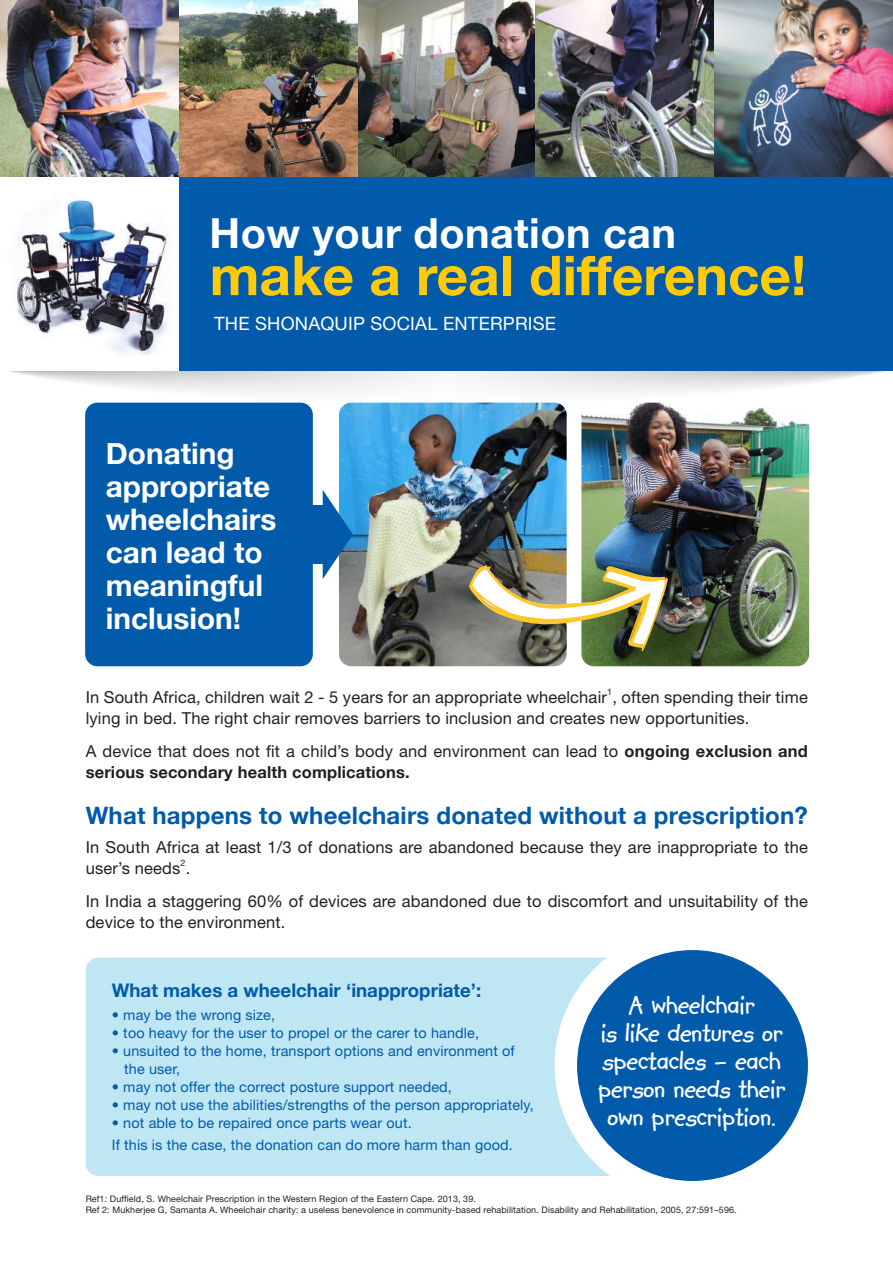
<style>
.page{position:relative;width:893px;height:1263px;background:#fff}
.page>*{position:absolute;margin:0;border:0;box-sizing:border-box;transform-origin:0 0}
.t1{font:700 54.9px "Helvetica Neue";color:#feca0a}
.t2{font:700 41.4px "Helvetica Neue";letter-spacing:.01em;color:#fff}
.t3{font:700 29.7px/33px "Helvetica Neue";color:#fff}
.t4{font:700 28.2px/28.2px "Kidprint";letter-spacing:-.01em;color:#fff;text-align:center}
.t5{font:700 24px "Helvetica Neue";letter-spacing:.01em;color:#015aaa}
.t6{font:700 18.75px "Helvetica Neue";color:#015aaa}
.t7{font:18.45px "Helvetica Neue";letter-spacing:.01em;color:#fff}
.t8{font:16.5px/21px "Helvetica Neue";letter-spacing:.01em;color:#231f20}
.t9{font:700 16.5px "Helvetica Neue";letter-spacing:.01em;color:#231f20}
.t10{font:14.4px/18px "Helvetica Neue";letter-spacing:.01em;color:#015aaa}
.t11{font:9px/10.8px "Helvetica Neue";letter-spacing:.01em;color:#231f20}
.s1{font-weight:700}
</style>
<div class="page">
<img style="left:8px;top:371px;width:876px;height:34px">
<img style="left:581px;top:403px;width:228px;height:263px">
<img style="left:339px;top:403px;width:228px;height:263px">
<div style="left:85px;top:403px;width:228px;height:263px;background:#015aaa;border-radius:12px"></div>
<img style="left:0;top:0;width:893px;height:177px">
<img style="left:469px;top:563px;width:199px;height:93px">
<svg style="left:638px;top:614px;width:6px;height:13px"></svg>
<div style="left:179px;top:177px;width:714px;height:194px;background:#015aaa"></div>
<img style="left:17px;top:200px;width:151px;height:155px">
<div style="left:86px;top:958px;width:571px;height:218px;background:#bfe6f3;border-radius:13px"></div>
<div style="left:566px;top:939px;width:253px;height:253px;background:#015aaa;border-radius:50%"></div>
<div style="left:554px;top:927px;width:276px;height:276px;border:22px solid #fff;border-radius:50%"></div>
<div style="left:302px;top:505px;width:23px;height:59px;background:#015aaa"></div>
<svg style="left:323px;top:490px;width:30px;height:89px"></svg>
<h2 class="t2" style="left:210px;top:200px;width:468px">How your donation can</h2>
<h1 class="t1" style="left:210px;top:232px;width:598px">make a real difference!</h1>
<p class="t7" style="left:214px;top:312px;width:344px">THE SHONAQUIP SOCIAL ENTERPRISE</p>
<h3 class="t3" style="left:106px;top:438px;width:172px">Donating appropriate wheelchairs can lead to meaningful inclusion!</h3>
<p class="t11" style="left:607px;top:686px;width:7px">1</p>
<p class="t8" style="left:86px;top:701px;width:724px;line-height:33px">lying in bed. The right chair removes barriers to inclusion and creates new opportunities.<br>A device that does not fit a child’s body and environment can lead to <span class="s1">ongoing exclusion and</span></p>
<p class="t9" style="left:86px;top:759px;width:325px">serious secondary health complications.</p>
<h3 class="t5" style="left:86px;top:797px;width:724px">What happens to wheelchairs donated without a prescription?</h3>
<p class="t8" style="left:86px;top:836px;width:724px">In South Africa at least 1/3 of donations are abandoned because they are inappropriate to the user’s needs .</p>
<p class="t8" style="left:86px;top:686px;width:724px">In South Africa, children wait 2 - 5 years for an appropriate wheelchair , often spending their time</p>
<p class="t11" style="left:181px;top:857px;width:7px">2</p>
<p class="t8" style="left:86px;top:890px;width:724px">In India a staggering 60% of devices are abandoned due to discomfort and unsuitability of the device to the environment.</p>
<p class="t6" style="left:112px;top:975px;width:371px">What makes a wheelchair ‘inappropriate’:</p>
<p class="t10" style="left:112px;top:1005px;width:165px">• may be the wrong size,</p>
<p class="t10" style="left:112px;top:1023px;width:369px">• too heavy for the user to propel or the carer to handle,</p>
<p class="t10" style="left:124px;top:1041px;width:392px;text-indent:-12px">• unsuited to the home, transport options and environment of the user,</p>
<p class="t10" style="left:112px;top:1077px;width:342px">• may not offer the correct posture support needed,</p>
<p class="t10" style="left:112px;top:1095px;width:423px">• may not use the abilities/strengths of the person appropriately,</p>
<p class="t10" style="left:112px;top:1111px;width:403px;line-height:22.5px">• not able to be repaired once parts wear out.<br>If this is the case, the donation can do more harm than good.</p>
<h3 class="t4" style="left:598px;top:990px;width:189px">A wheelchair<br>is like dentures or spectacles – each person needs their own prescription.</h3>
<p class="t11" style="left:86px;top:1193px;width:652px">Ref1: Duffield, S. Wheelchair Prescription in the Western Region of the Eastern Cape. 2013, 39.<br>Ref 2: Mukherjee G, Samanta A. Wheelchair charity: a useless benevolence in community-based rehabilitation. Disability and Rehabilitation, 2005, 27:591–596.</p>
</div>
